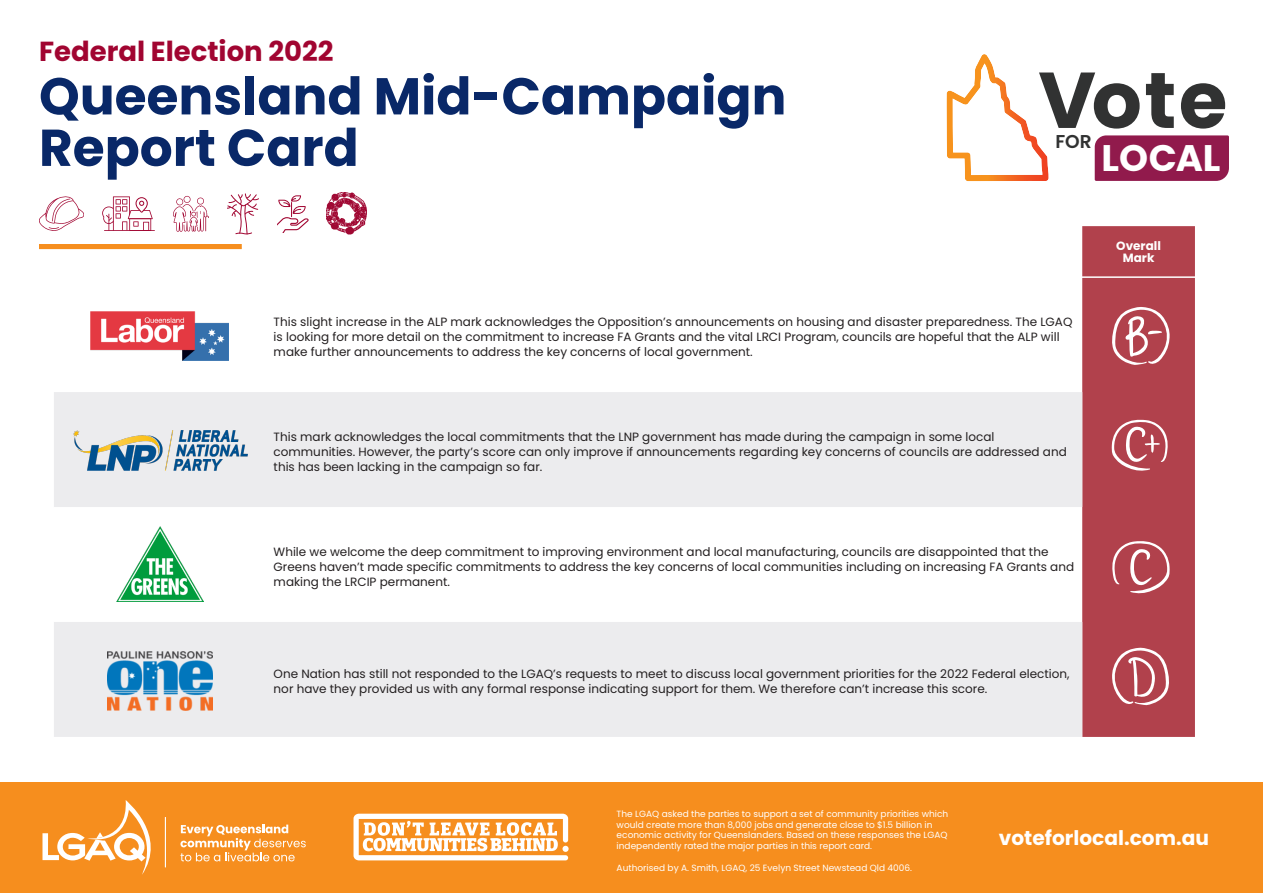
<style>
.page{position:relative;width:1263px;height:893px;background:#fff}
.page>*{position:absolute;margin:0;border:0;box-sizing:border-box;transform-origin:0 0}
.t1{font:700 79.05px "Poppins";color:#313232}
.t2{font:700 51.75px/51.4px "Poppins";color:#092868}
.t3{font:700 36.9px "Poppins";letter-spacing:-.005em;color:#fff}
.t4{font:700 27.45px "Poppins";color:#a10531}
.t5{font:700 20.1px "Poppins";color:#fff}
.t6{font:600 18.6px "Poppins";color:#313232}
.t7{font:12px/15px "Poppins";color:#231f20}
.t8{font:700 12px/12px "Poppins";color:#fff;text-align:center}
.t9{font:9px/10.8px "Poppins";color:#fff}
</style>
<div class="page">
<div style="left:39px;top:244px;width:203px;height:5px;background:#f68e1e"></div>
<div style="left:1095px;top:135px;width:134px;height:46px;background:#911a4c"></div>
<svg style="left:946px;top:54px;width:103px;height:127px"></svg>
<svg style="left:39px;top:196px;width:45px;height:35px"></svg>
<hr style="left:104px;top:230px;width:51px;height:1px;background:#a10531">
<svg style="left:102px;top:196px;width:51px;height:35px"></svg>
<svg style="left:173px;top:196px;width:36px;height:35px"></svg>
<img style="left:327px;top:192px;width:40px;height:43px">
<svg style="left:227px;top:193px;width:32px;height:41px"></svg>
<svg style="left:277px;top:195px;width:31px;height:38px"></svg>
<div style="left:1082px;top:226px;width:113px;height:511px;background:#b1414c"></div>
<svg style="left:54px;top:392px;width:1028px;height:345px;fill:#ececee"></svg>
<img style="left:74px;top:430px;width:173px;height:41px">
<img style="left:116px;top:526px;width:87px;height:75px">
<img style="left:107px;top:651px;width:105px;height:59px">
<img style="left:91px;top:311px;width:137px;height:50px">
<svg style="left:1111px;top:419px;width:57px;height:52px;background:#c16972"></svg>
<svg style="left:1111px;top:647px;width:59px;height:58px"></svg>
<div style="left:0;top:782px;width:1263px;height:111px;background:#f68e1e"></div>
<svg style="left:353px;top:814px;width:215px;height:46px"></svg>
<svg style="left:180px;top:825px;width:126px;height:36px"></svg>
<svg style="left:42px;top:800px;width:124px;height:75px"></svg>
<hr style="left:1081px;top:276px;width:114px;height:2px;background:#fff">
<svg style="left:1111px;top:306px;width:59px;height:59px"></svg>
<svg style="left:1111px;top:541px;width:59px;height:53px;background:#bf656e"></svg>
<h3 class="t4" style="left:39px;top:39px;width:296px">Federal Election 2022</h3>
<h2 class="t2" style="left:39px;top:75px;width:749px">Queensland Mid-Campaign<br>Report Card</h2>
<h1 class="t1" style="left:1038px;top:65px;width:191px">Vote</h1>
<h3 class="t3" style="left:1102px;top:142px;width:120px">LOCAL</h3>
<h3 class="t6" style="left:1055px;top:131px;width:38px">FOR</h3>
<p class="t8" style="left:1116px;top:241px;width:46px">Overall<br>Mark</p>
<p class="t7" style="left:274px;top:315px;width:800px">This slight increase in the ALP mark acknowledges the Opposition’s announcements on housing and disaster preparedness. The LGAQ is looking for more detail on the commitment to increase FA Grants and the vital LRCI Program, councils are hopeful that the ALP will make further announcements to address the key concerns of local government.</p>
<p class="t7" style="left:274px;top:430px;width:795px">This mark acknowledges the local commitments that the LNP government has made during the campaign in some local communities. However, the party’s score can only improve if announcements regarding key concerns of councils are addressed and this has been lacking in the campaign so far.</p>
<p class="t7" style="left:274px;top:545px;width:802px">While we welcome the deep commitment to improving environment and local manufacturing, councils are disappointed that the<br>Greens haven’t made specific commitments to address the key concerns of local communities including on increasing FA Grants and making the LRCIP permanent.</p>
<p class="t7" style="left:274px;top:668px;width:797px">One Nation has still not responded to the LGAQ’s requests to meet to discuss local government priorities for the 2022 Federal election, nor have they provided us with any formal response indicating support for them. We therefore can’t increase this score.</p>
<p class="t9" style="left:617px;top:809px;width:333px">The LGAQ asked the parties to support a set of community priorities which would create more than 8,000 jobs and generate close to $1.5 billion in economic activity for Queenslanders. Based on these responses the LGAQ independently rated the major parties in this report card.</p>
<p class="t9" style="left:617px;top:863px;width:297px">Authorised by A. Smith, LGAQ, 25 Evelyn Street Newstead Qld 4006.</p>
<h3 class="t5" style="left:999px;top:829px;width:212px">voteforlocal.com.au</h3>
</div>
